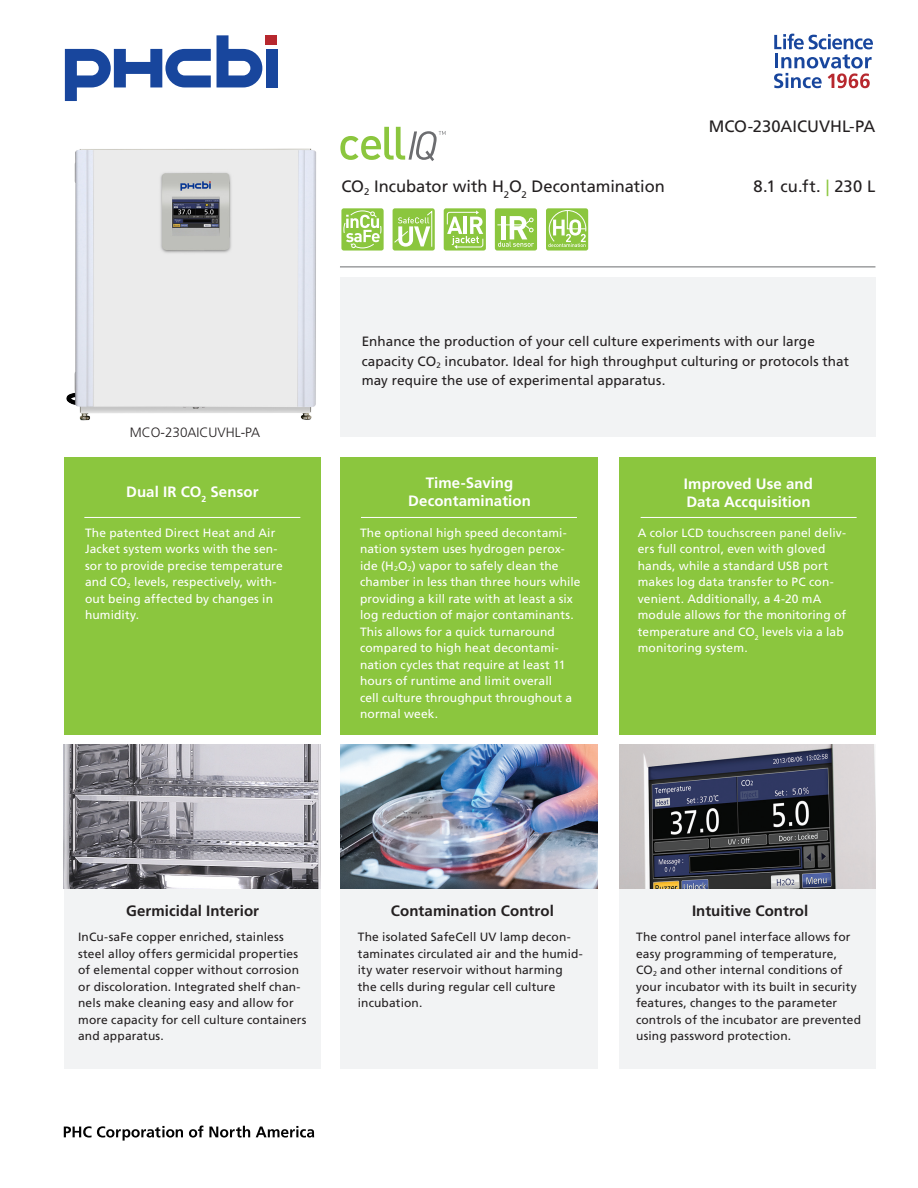
<style>
.page{position:relative;width:918px;height:1188px;background:#fff}
.page>*{position:absolute;margin:0;border:0;box-sizing:border-box;transform-origin:0 0}
.PS_PHCbi_Subtitle{font:16.5px "Frutiger LT Std";color:#231f20}
.PS_PHCbi_Model_Number{font:16.5px "Frutiger LT Std";color:#231f20}
.PS_PHCbi_Caption{font:16.5px "Frutiger LT Std";letter-spacing:.015em;color:#231f20}
.PS_PHCbi_Section_1-Titles{font:700 15px "Frutiger LT Std";letter-spacing:.005em;color:#fff}
.PS_PHCbi_Section_2-Titles{font:700 15px "Frutiger LT Std";letter-spacing:.005em;color:#231f20}
.PS_PHCbi_Intro_Copy{font:13.5px/19.5px "Frutiger LT Std";letter-spacing:.005em;color:#231f20}
.t1{font:300 13.5px "Frutiger LT Std";color:#231f20}
.PS_PHCbi_Section_1-_Content{font:12px/16.5px "Frutiger LT Std";letter-spacing:.01em;color:#fff}
.PS_PHCbi_Section_2-_Content{font:12px/16.5px "Frutiger LT Std";letter-spacing:.01em;color:#231f20}
.s1{color:#8bc63e}
</style>
<div class="page">
<div style="left:64px;top:457px;width:257px;height:278px;background:#8bc63e"></div>
<div style="left:64px;top:745px;width:257px;height:324px;background:#f2f3f4"></div>
<img style="left:64px;top:745px;width:257px;height:143px">
<div style="left:340px;top:457px;width:258px;height:278px;background:#8bc63e"></div>
<div style="left:340px;top:745px;width:258px;height:324px;background:#f2f3f4"></div>
<img style="left:340px;top:745px;width:258px;height:143px">
<div style="left:619px;top:457px;width:256px;height:278px;background:#8bc63e"></div>
<div style="left:619px;top:745px;width:256px;height:324px;background:#f2f3f4"></div>
<img style="left:619px;top:745px;width:256px;height:143px">
<div style="left:340px;top:278px;width:535px;height:159px;background:#f2f3f4"></div>
<hr style="left:84px;top:517px;width:216px;height:1px;background:#fff">
<hr style="left:361px;top:517px;width:216px;height:1px;background:#fff">
<hr style="left:641px;top:517px;width:216px;height:1px;background:#fff">
<hr style="left:340px;top:267px;width:535px;height:1px;background:#6c6d70">
<div style="left:266px;top:49px;width:11px;height:38px;background:#18469d"></div>
<svg style="left:65px;top:49px;width:146px;height:52px"></svg>
<svg style="left:217px;top:35px;width:45px;height:52px"></svg>
<div style="left:266px;top:35px;width:11px;height:10px;background:#b7282e"></div>
<svg style="left:774px;top:34px;width:99px;height:54px"></svg>
<svg style="left:64px;top:1126px;width:119px;height:15px"></svg>
<svg style="left:189px;top:1126px;width:61px;height:12px"></svg>
<svg style="left:256px;top:1126px;width:58px;height:12px"></svg>
<svg style="left:340px;top:127px;width:105px;height:34px"></svg>
<svg style="left:341px;top:208px;width:43px;height:43px;background:#acd675"></svg>
<svg style="left:393px;top:208px;width:42px;height:43px;background:#a9d470"></svg>
<svg style="left:444px;top:208px;width:42px;height:43px"></svg>
<svg style="left:495px;top:208px;width:42px;height:43px"></svg>
<img style="left:66px;top:148px;width:250px;height:273px">
<svg style="left:546px;top:208px;width:42px;height:43px;background:#a8d46e"></svg>
<p class="t1" style="left:130px;top:425px;width:132px">MCO-230AICUVHL-PA</p>
<p class="PS_PHCbi_Section_1-Titles" style="left:126px;top:483px;width:134px">Dual IR CO<sub>2</sub> Sensor</p>
<p class="PS_PHCbi_Section_1-_Content" style="left:85px;top:524px;width:199px">The patented Direct Heat and Air<br>Jacket system works with the sen&shy;sor to provide precise temperature and CO<sub>2</sub> levels, respectively, with&shy;out being affected by changes in humidity.</p>
<p class="PS_PHCbi_Model_Number" style="left:709px;top:117px;width:168px">MCO-230AICUVHL-PA</p>
<p class="PS_PHCbi_Subtitle" style="left:341px;top:177px;width:325px">CO<sub>2</sub> Incubator with H<sub>2</sub>O<sub>2</sub> Decontamination</p>
<p class="PS_PHCbi_Caption" style="left:753px;top:177px;width:124px">8.1 cu.ft. <span class="s1">|</span> 230 L</p>
<p class="PS_PHCbi_Intro_Copy" style="left:362px;top:332px;width:489px">Enhance the production of your cell culture experiments with our large capacity CO<sub>2</sub> incubator. Ideal for high throughput culturing or protocols that may require the use of experimental apparatus.</p>
<p class="PS_PHCbi_Section_1-Titles" style="left:426px;top:474px;width:89px">Time-Saving</p>
<p class="PS_PHCbi_Section_1-Titles" style="left:408px;top:492px;width:124px">Decontamination</p>
<p class="PS_PHCbi_Section_1-_Content" style="left:360px;top:524px;width:222px">The optional high speed decontami&shy;nation system uses hydrogen perox&shy;ide (H<sub>2</sub>O<sub>2</sub>) vapor to safely clean the chamber in less than three hours while providing a kill rate with at least a six log reduction of major contaminants.<br>This allows for a quick turnaround compared to high heat decontami&shy;nation cycles that require at least 11 hours of runtime and limit overall<br>cell culture throughput throughout a normal week.</p>
<p class="PS_PHCbi_Section_1-Titles" style="left:684px;top:475px;width:131px">Improved Use and</p>
<p class="PS_PHCbi_Section_1-Titles" style="left:686px;top:493px;width:126px">Data Accquisition</p>
<p class="PS_PHCbi_Section_1-_Content" style="left:638px;top:524px;width:210px">A color LCD touchscreen panel deliv&shy;ers full control, even with gloved hands, while a standard USB port makes log data transfer to PC con&shy;venient. Additionally, a 4-20 mA module allows for the monitoring of temperature and CO<sub>2</sub> levels via a lab monitoring system.</p>
<p class="PS_PHCbi_Section_2-Titles" style="left:126px;top:902px;width:134px">Germicidal Interior</p>
<p class="PS_PHCbi_Section_2-_Content" style="left:78px;top:929px;width:230px">InCu-saFe copper enriched, stainless steel alloy offers germicidal properties of elemental copper without corrosion or discoloration. Integrated shelf chan&shy;nels make cleaning easy and allow for more capacity for cell culture containers and apparatus.</p>
<p class="PS_PHCbi_Section_2-Titles" style="left:391px;top:902px;width:164px">Contamination Control</p>
<p class="PS_PHCbi_Section_2-_Content" style="left:358px;top:929px;width:227px">The isolated SafeCell UV lamp decon&shy;taminates circulated air and the humid&shy;ity water reservoir without harming the cells during regular cell culture incubation.</p>
<p class="PS_PHCbi_Section_2-Titles" style="left:692px;top:902px;width:118px">Intuitive Control</p>
<p class="PS_PHCbi_Section_2-_Content" style="left:636px;top:929px;width:226px">The control panel interface allows for easy programming of temperature,<br>CO<sub>2</sub> and other internal conditions of your incubator with its built in security features, changes to the parameter controls of the incubator are prevented using password protection.</p>
</div>
